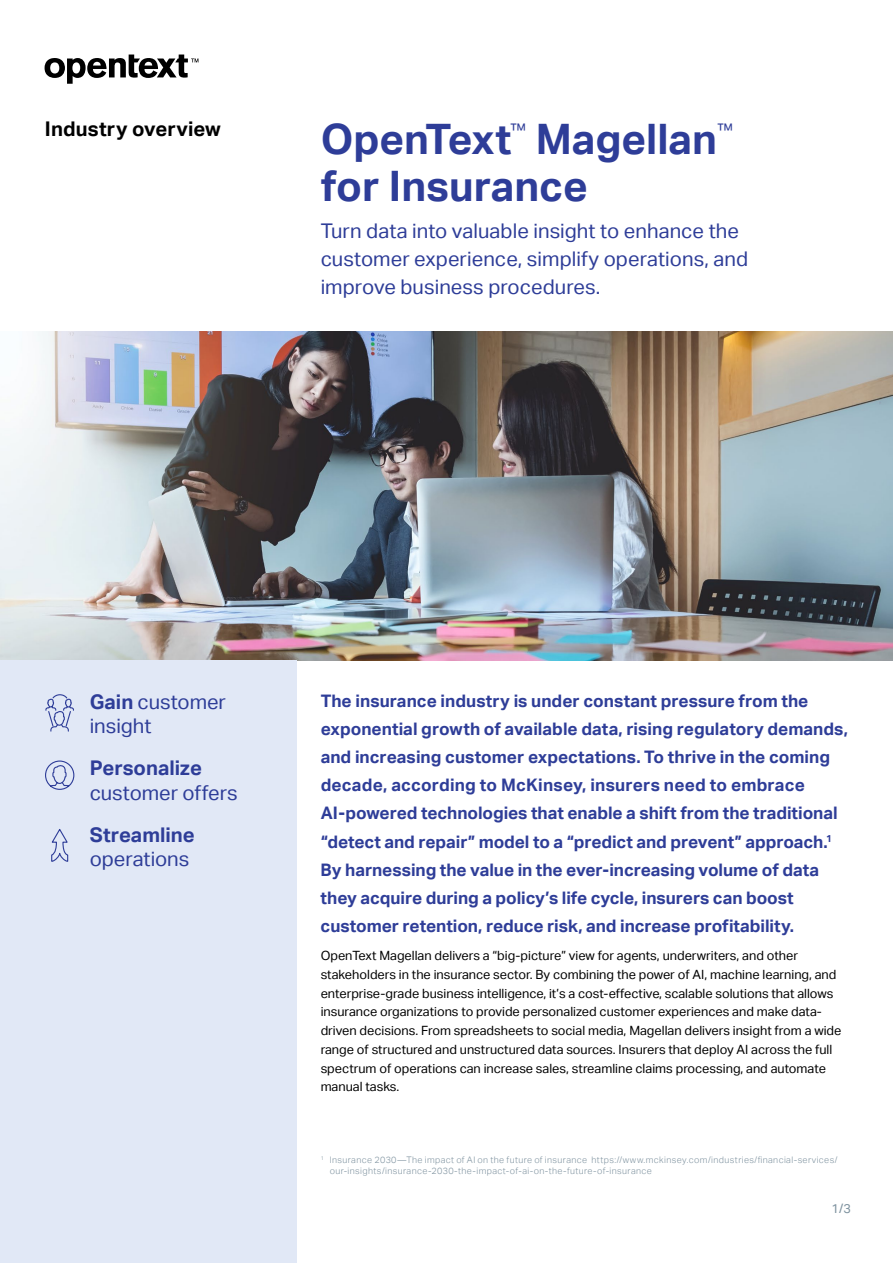
<style>
.page{position:relative;width:893px;height:1263px;background:#fff}
.page>*{position:absolute;margin:0;border:0;box-sizing:border-box;transform-origin:0 0}
.t1{font:700 42px "Aktiv Grotesk";color:#2e3d98}
.t2{font:20.25px/28.2px "Aktiv Grotesk";color:#2e3d98}
.t3{font:700 20.25px "Aktiv Grotesk";color:#2e3d98}
.t4{font:700 20.25px "Aktiv Grotesk";letter-spacing:.005em;color:#000}
.t5{font:17.4px "Aktiv Grotesk";color:#2e3d98}
.t6{font:700 17.25px/28px "Aktiv Grotesk";color:#2e3d98}
.t7{font:12.75px/18.8px "Aktiv Grotesk";color:#000}
.t8{font:12.75px "Aktiv Grotesk";color:#7e929f}
.t9{font:300 9px/10.8px "Aktiv Grotesk";letter-spacing:.045em;color:#7e929f}
.s1{font-weight:700}
</style>
<div class="page">
<svg style="left:45px;top:55px;width:153px;height:29px"></svg>
<img style="left:0;top:332px;width:893px;height:328px">
<div style="left:0;top:660px;width:297px;height:603px;background:#e1e8f6"></div>
<svg style="left:51px;top:829px;width:18px;height:33px"></svg>
<svg style="left:45px;top:694px;width:29px;height:38px"></svg>
<svg style="left:45px;top:760px;width:30px;height:30px"></svg>
<h2 class="t4" style="left:45px;top:117px;width:177px">Industry overview</h2>
<h1 class="t1" style="left:321px;top:115px;width:192px">OpenText</h1>
<h3 class="t5" style="left:511px;top:120px;width:17px">™</h3>
<h1 class="t1" style="left:536px;top:115px;width:183px">Magellan</h1>
<h3 class="t5" style="left:718px;top:120px;width:17px">™</h3>
<h1 class="t1" style="left:321px;top:162px;width:269px">for Insurance</h1>
<h2 class="t2" style="left:321px;top:217px;width:429px">Turn data into valuable insight to enhance the customer experience, simplify operations, and improve business procedures.</h2>
<h2 class="t2" style="left:90px;top:689px;width:138px;line-height:24.3px"><span class="s1">Gain</span> customer insight</h2>
<h2 class="t3" style="left:90px;top:756px;width:114px">Personalize</h2>
<h2 class="t2" style="left:90px;top:778px;width:150px">customer offers</h2>
<h2 class="t3" style="left:90px;top:823px;width:106px">Streamline</h2>
<h2 class="t2" style="left:90px;top:845px;width:101px">operations</h2>
<p class="t6" style="left:321px;top:687px;width:529px">The insurance industry is under constant pressure from the exponential growth of available data, rising regulatory demands, and increasing customer expectations. To thrive in the coming decade, according to McKinsey, insurers need to embrace AI-powered technologies that enable a shift from the traditional “detect and repair” model to a “predict and prevent” approach.<sup>1<br></sup>By harnessing the value in the ever-increasing volume of data they acquire during a policy’s life cycle, insurers can boost customer retention, reduce risk, and increase profitability.</p>
<p class="t7" style="left:321px;top:946px;width:522px">OpenText Magellan delivers a “big-picture” view for agents, underwriters, and other stakeholders in the insurance sector. By combining the power of AI, machine learning, and enterprise-grade business intelligence, it’s a cost-effective, scalable solutions that allows insurance organizations to provide personalized customer experiences and make data&shy;driven decisions. From spreadsheets to social media, Magellan delivers insight from a wide range of structured and unstructured data sources. Insurers that deploy AI across the full spectrum of operations can increase sales, streamline claims processing, and automate manual tasks.</p>
<p class="t9" style="left:330px;top:1155px;width:509px;text-indent:-9px"><sup>1</sup> Insurance 2030—The impact of AI on the future of insurance https://www.mckinsey.com/industries/financial-services/ our-insights/insurance-2030-the-impact-of-ai-on-the-future-of-insurance</p>
<p class="t8" style="left:832px;top:1201px;width:21px">1/3</p>
</div>
